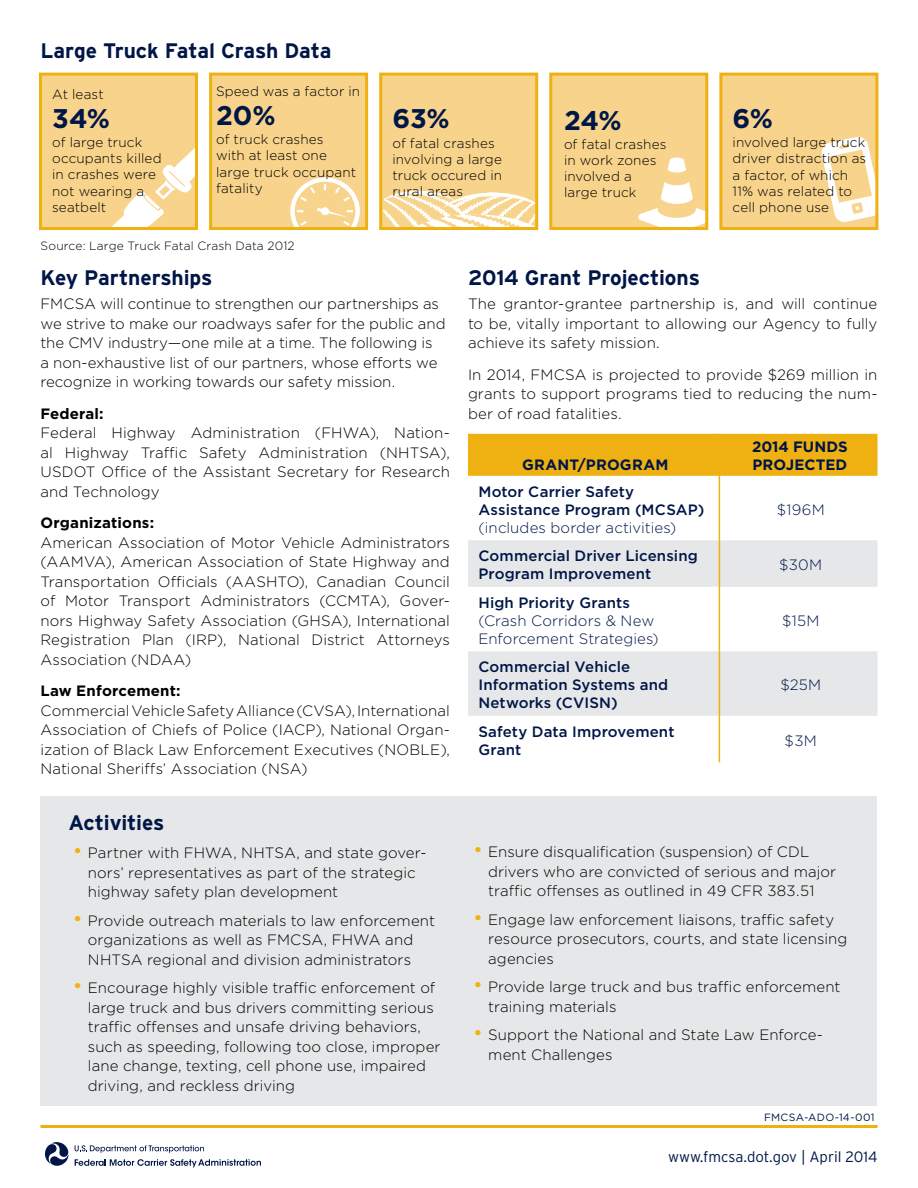
<style>
.page{position:relative;width:918px;height:1188px;background:#fff}
.page>*{position:absolute;margin:0;border:0;box-sizing:border-box;transform-origin:0 0}
.t1{font:700 27px "Gotham";letter-spacing:-.005em;color:#001647}
.t2{font:700 21px "Interstate";letter-spacing:-.01em;color:#001647}
.t3{font:300 15px/19.5px "Gotham";color:#000}
.t4{font:500 15px/18px "Gotham";letter-spacing:.01em;color:#001647}
.t5{font:300 15px/18px "Gotham";letter-spacing:.005em;color:#001647}
.t6{font:700 15px "Gotham";letter-spacing:.01em;color:#000}
.t7{font:700 15px/18px "Gotham";letter-spacing:.01em;color:#001647}
.t8{font:300 15px "Interstate";color:#001647}
.t9{font:300 13.5px/16.2px "Gotham";letter-spacing:.01em;color:#000}
.t10{font:300 12px "Gotham";letter-spacing:.015em;color:#000}
.t11{font:10.5px "Gotham";letter-spacing:.025em;color:#001647}
.s1{font-size:21px;color:#eeb111}
.s2{font-weight:300}
.s3{font-weight:500}
</style>
<div class="page">
<hr style="left:40px;top:1125px;width:838px;height:3px;background:#eeb111">
<svg style="left:45px;top:1142px;width:24px;height:24px"></svg>
<svg style="left:75px;top:1145px;width:129px;height:8px"></svg>
<svg style="left:75px;top:1159px;width:186px;height:8px"></svg>
<div style="left:551px;top:74px;width:156px;height:155px;background:#f7d38b"></div>
<svg style="left:668px;top:158px;width:18px;height:14px"></svg>
<svg style="left:638px;top:181px;width:66px;height:45px"></svg>
<div style="left:549px;top:73px;width:159px;height:157px;border:3px solid #eeb111"></div>
<div style="left:721px;top:74px;width:156px;height:155px;background:#f7d38b"></div>
<svg style="left:821px;top:136px;width:53px;height:86px"></svg>
<div style="left:719px;top:73px;width:159px;height:157px;border:3px solid #eeb111"></div>
<div style="left:381px;top:74px;width:156px;height:155px;background:#f7d38b"></div>
<svg style="left:383px;top:191px;width:151px;height:35px"></svg>
<div style="left:379px;top:73px;width:159px;height:157px;border:3px solid #eeb111"></div>
<div style="left:211px;top:74px;width:156px;height:155px;background:#f7d38b"></div>
<svg style="left:290px;top:177px;width:70px;height:49px"></svg>
<div style="left:209px;top:73px;width:159px;height:157px;border:3px solid #eeb111"></div>
<div style="left:40px;top:74px;width:156px;height:155px;background:#f7d38b"></div>
<svg style="left:112px;top:149px;width:82px;height:77px"></svg>
<div style="left:39px;top:73px;width:159px;height:157px;border:3px solid #eeb111"></div>
<div style="left:40px;top:796px;width:838px;height:310px;background:#e6e7e8"></div>
<div style="left:468px;top:434px;width:410px;height:42px;background:#eeb111"></div>
<svg style="left:468px;top:540px;width:410px;height:176px;fill:#e6e7e8"></svg>
<hr style="left:719px;top:434px;width:1px;height:42px;background:#eeb111">
<hr style="left:719px;top:476px;width:1px;height:64px;background:#eeb111">
<hr style="left:719px;top:540px;width:1px;height:47px;background:#eeb111">
<hr style="left:719px;top:587px;width:1px;height:64px;background:#eeb111">
<hr style="left:719px;top:651px;width:1px;height:65px;background:#eeb111">
<hr style="left:719px;top:716px;width:1px;height:46px;background:#eeb111">
<h2 class="t2" style="left:40px;top:38px;width:293px">Large Truck Fatal Crash Data</h2>
<p class="t9" style="left:52px;top:86px;width:53px">At least</p>
<p class="t1" style="left:52px;top:100px;width:59px">34%</p>
<p class="t9" style="left:52px;top:134px;width:111px">of large truck occupants killed in crashes were not wearing a seatbelt</p>
<p class="t9" style="left:216px;top:83px;width:145px">Speed was a factor in</p>
<p class="t1" style="left:216px;top:97px;width:61px">20%</p>
<p class="t9" style="left:216px;top:131px;width:142px">of truck crashes<br>with at least one large truck occupant fatality</p>
<p class="t1" style="left:392px;top:101px;width:59px">63%</p>
<p class="t9" style="left:392px;top:134px;width:111px">of fatal crashes involving a large truck occured in rural areas</p>
<p class="t1" style="left:564px;top:102px;width:59px">24%</p>
<p class="t9" style="left:564px;top:136px;width:104px">of fatal crashes in work zones involved a large truck</p>
<p class="t1" style="left:733px;top:101px;width:42px">6%</p>
<p class="t9" style="left:733px;top:134px;width:135px">involved large truck driver distraction as a factor, of which<br>11% was related to cell phone use</p>
<p class="t10" style="left:40px;top:239px;width:256px">Source: Large Truck Fatal Crash Data 2012</p>
<h2 class="t2" style="left:40px;top:265px;width:173px">Key Partnerships</h2>
<p class="t3" style="left:40px;top:294px;width:407px">FMCSA will continue to strengthen our partnerships as we strive to make our roadways safer for the public and the CMV industry—one mile at a time. The following is<br>a non-exhaustive list of our partners, whose efforts we recognize in working towards our safety mission.</p>
<h3 class="t6" style="left:40px;top:404px;width:65px">Federal:</h3>
<p class="t3" style="left:40px;top:423px;width:411px;text-align:justify">Federal Highway Administration (FHWA), Nation&shy;al Highway Traffic Safety Administration (NHTSA), USDOT Office of the Assistant Secretary for Research and Technology</p>
<h3 class="t6" style="left:40px;top:513px;width:115px">Organizations:</h3>
<p class="t3" style="left:40px;top:532px;width:411px;text-align:justify">American Association of Motor Vehicle Administrators (AAMVA), American Association of State Highway and Transportation Officials (AASHTO), Canadian Council of Motor Transport Administrators (CCMTA), Gover&shy;nors Highway Safety Association (GHSA), International Registration Plan (IRP), National District Attorneys Association (NDAA)</p>
<h3 class="t6" style="left:40px;top:681px;width:142px">Law Enforcement:</h3>
<p class="t3" style="left:40px;top:700px;width:411px;text-align:justify">Commercial Vehicle Safety Alliance (CVSA), International Association of Chiefs of Police (IACP), National Organ&shy;ization of Black Law Enforcement Executives (NOBLE), National Sheriffs’ Association (NSA)</p>
<h2 class="t2" style="left:68px;top:810px;width:97px">Activities</h2>
<p class="t3" style="left:88px;top:843px;width:340px;text-indent:-15px"><span class="s1">•</span> Partner with FHWA, NHTSA, and state gover&shy;nors’ representatives as part of the strategic highway safety plan development</p>
<p class="t3" style="left:73px;top:911px;width:364px;text-align:center"><span class="s1">•</span> Provide outreach materials to law enforcement organizations as well as FMCSA, FHWA and<br>NHTSA regional and division administrators</p>
<p class="t3" style="left:88px;top:978px;width:354px;text-indent:-15px"><span class="s1">•</span> Encourage highly visible traffic enforcement of large truck and bus drivers committing serious traffic offenses and unsafe driving behaviors, such as speeding, following too close, improper lane change, texting, cell phone use, impaired driving, and reckless driving</p>
<h2 class="t2" style="left:468px;top:265px;width:233px">2014 Grant Projections</h2>
<p class="t3" style="left:468px;top:294px;width:411px;text-align:justify">The grantor-grantee partnership is, and will continue to be, vitally important to allowing our Agency to fully achieve its safety mission.</p>
<p class="t3" style="left:468px;top:364px;width:411px;text-align:justify">In 2014, FMCSA is projected to provide $269 million in grants to support programs tied to reducing the num&shy;ber of road fatalities.</p>
<p class="t7" style="left:522px;top:455px;width:148px">GRANT/PROGRAM</p>
<p class="t7" style="left:752px;top:437px;width:97px">2014 FUNDS<br>PROJECTED</p>
<p class="t4" style="left:478px;top:482px;width:228px">Motor Carrier Safety<br>Assistance Program (MCSAP) <span class="s2">(includes border activities)</span></p>
<p class="t5" style="left:777px;top:500px;width:50px">$196M</p>
<p class="t4" style="left:478px;top:547px;width:221px">Commercial Driver Licensing<br>Program Improvement</p>
<p class="t5" style="left:779px;top:556px;width:44px">$30M</p>
<p class="t5" style="left:478px;top:593px;width:182px"><span class="s3">High Priority Grants </span>(Crash Corridors &amp; New<br>Enforcement Strategies)</p>
<p class="t5" style="left:782px;top:611px;width:39px">$15M</p>
<p class="t4" style="left:478px;top:658px;width:191px">Commercial Vehicle<br>Information Systems and<br>Networks (CVISN)</p>
<p class="t5" style="left:780px;top:676px;width:42px">$25M</p>
<p class="t4" style="left:478px;top:722px;width:197px">Safety Data Improvement<br>Grant</p>
<p class="t5" style="left:785px;top:731px;width:34px">$3M</p>
<p class="t3" style="left:488px;top:842px;width:350px;text-indent:-15px"><span class="s1">•</span> Ensure disqualification (suspension) of CDL drivers who are convicted of serious and major traffic offenses as outlined in 49 CFR 383.51</p>
<p class="t3" style="left:488px;top:909px;width:361px;text-indent:-15px"><span class="s1">•</span> Engage law enforcement liaisons, traffic safety resource prosecutors, courts, and state licensing agencies</p>
<p class="t3" style="left:488px;top:977px;width:354px;text-indent:-15px"><span class="s1">•</span> Provide large truck and bus traffic enforcement training materials</p>
<p class="t3" style="left:488px;top:1025px;width:336px;text-indent:-15px"><span class="s1">•</span> Support the National and State Law Enforce&shy;ment Challenges</p>
<p class="t11" style="left:764px;top:1111px;width:112px">FMCSA-ADO-14-001</p>
<p class="t8" style="left:668px;top:1147px;width:211px">www.fmcsa.dot.gov | April 2014</p>
</div>
